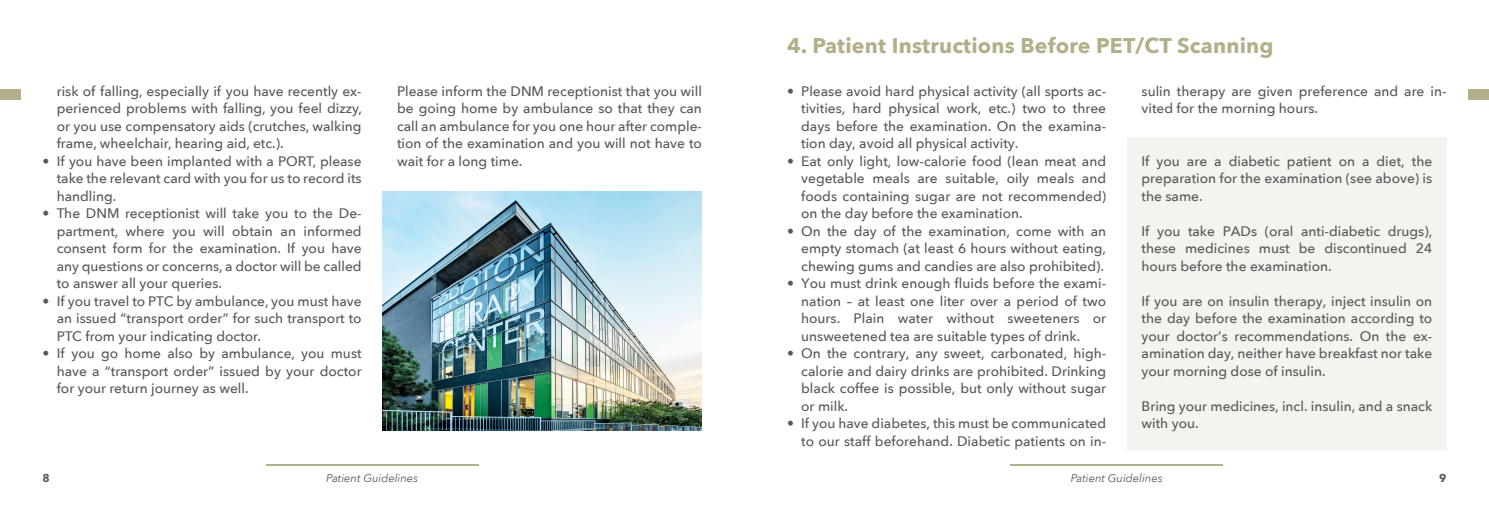
<style>
.page{position:relative;width:1489px;height:525px;background:#fff}
.page>*{position:absolute;margin:0;border:0;box-sizing:border-box;transform-origin:0 0}
.t1{font:700 21.25px "Avenir Next";letter-spacing:.01em;color:#b3af8a}
.t2{font:500 13.75px/17.5px "Avenir Next";color:#57585a;text-align:justify}
.t3{font:italic 11.25px "Avenir Next";color:#57585a}
.t4{font:700 11.25px "Avenir Next";color:#57585a}
</style>
<div class="page">
<hr style="left:1010px;top:464px;width:212px;height:2px;background:#b3af8a">
<hr style="left:266px;top:464px;width:212px;height:2px;background:#b3af8a">
<div style="left:1467px;top:89px;width:21px;height:11px;background:#b3af8a"></div>
<div style="left:0;top:89px;width:21px;height:11px;background:#b3af8a"></div>
<img style="left:383px;top:191px;width:319px;height:239px">
<p class="t2" style="left:57px;top:82px;width:307px">risk of falling, especially if you have recently ex&shy;perienced problems with falling, you feel dizzy, or you use compensatory aids (crutches, walking frame, wheelchair, hearing aid, etc.).</p>
<p class="t2" style="left:57px;top:152px;width:306px;text-indent:-14px">• If you have been implanted with a PORT, please take the relevant card with you for us to record its handling.</p>
<p class="t2" style="left:57px;top:205px;width:306px;text-indent:-14px">• The DNM receptionist will take you to the De&shy;partment, where you will obtain an informed consent form for the examination. If you have any questions or concerns, a doctor will be called to answer all your queries.</p>
<p class="t2" style="left:57px;top:292px;width:306px;text-indent:-14px">• If you travel to PTC by ambulance, you must have an issued “transport order” for such transport to PTC from your indicating doctor.</p>
<p class="t2" style="left:57px;top:345px;width:306px;text-indent:-14px">• If you go home also by ambulance, you must have a “transport order” issued by your doctor for your return journey as well.</p>
<h1 class="t1" style="left:787px;top:32px;width:488px">4. Patient Instructions Before PET/CT Scanning</h1>
<p class="t2" style="left:397px;top:82px;width:306px">Please inform the DNM receptionist that you will be going home by ambulance so that they can call an ambulance for you one hour after comple&shy;tion of the examination and you will not have to wait for a long time.</p>
<p class="t2" style="left:801px;top:82px;width:306px;text-indent:-14px">• Please avoid hard physical activity (all sports ac&shy;tivities, hard physical work, etc.) two to three days before the examination. On the examina&shy;tion day, avoid all physical activity.</p>
<p class="t2" style="left:801px;top:152px;width:306px;text-indent:-14px">• Eat only light, low-calorie food (lean meat and vegetable meals are suitable, oily meals and foods containing sugar are not recommended) on the day before the examination.</p>
<p class="t2" style="left:801px;top:222px;width:306px;text-indent:-14px">• On the day of the examination, come with an empty stomach (at least 6 hours without eating, chewing gums and candies are also prohibited).</p>
<p class="t2" style="left:801px;top:275px;width:306px;text-indent:-14px">• You must drink enough fluids before the exami&shy;nation – at least one liter over a period of two hours. Plain water without sweeteners or unsweetened tea are suitable types of drink.</p>
<p class="t2" style="left:801px;top:345px;width:306px;text-indent:-14px">• On the contrary, any sweet, carbonated, high&shy;calorie and dairy drinks are prohibited. Drinking black coffee is possible, but only without sugar or milk.</p>
<p class="t2" style="left:787px;top:415px;width:320px;text-align:right">• If you have diabetes, this must be communicated to our staff beforehand. Diabetic patients on in-</p>
<p class="t2" style="left:1141px;top:82px;width:306px">sulin therapy are given preference and are in&shy;vited for the morning hours.</p>
<p class="t2" style="left:1141px;top:152px;width:292px">If you are a diabetic patient on a diet, the preparation for the examination (see above) is the same.</p>
<p class="t2" style="left:1141px;top:222px;width:292px">If you take PADs (oral anti-diabetic drugs), these medicines must be discontinued 24 hours before the examination.</p>
<p class="t2" style="left:1141px;top:292px;width:292px">If you are on insulin therapy, inject insulin on the day before the examination according to your doctor’s recommendations. On the ex&shy;amination day, neither have breakfast nor take your morning dose of insulin.</p>
<p class="t2" style="left:1141px;top:397px;width:292px">Bring your medicines, incl. insulin, and a snack with you.</p>
<p class="t4" style="left:43px;top:471px;width:9px">8</p>
<p class="t3" style="left:326px;top:471px;width:93px">Patient Guidelines</p>
<p class="t3" style="left:1070px;top:471px;width:93px">Patient Guidelines</p>
<p class="t4" style="left:1438px;top:471px;width:9px">9</p>
</div>
